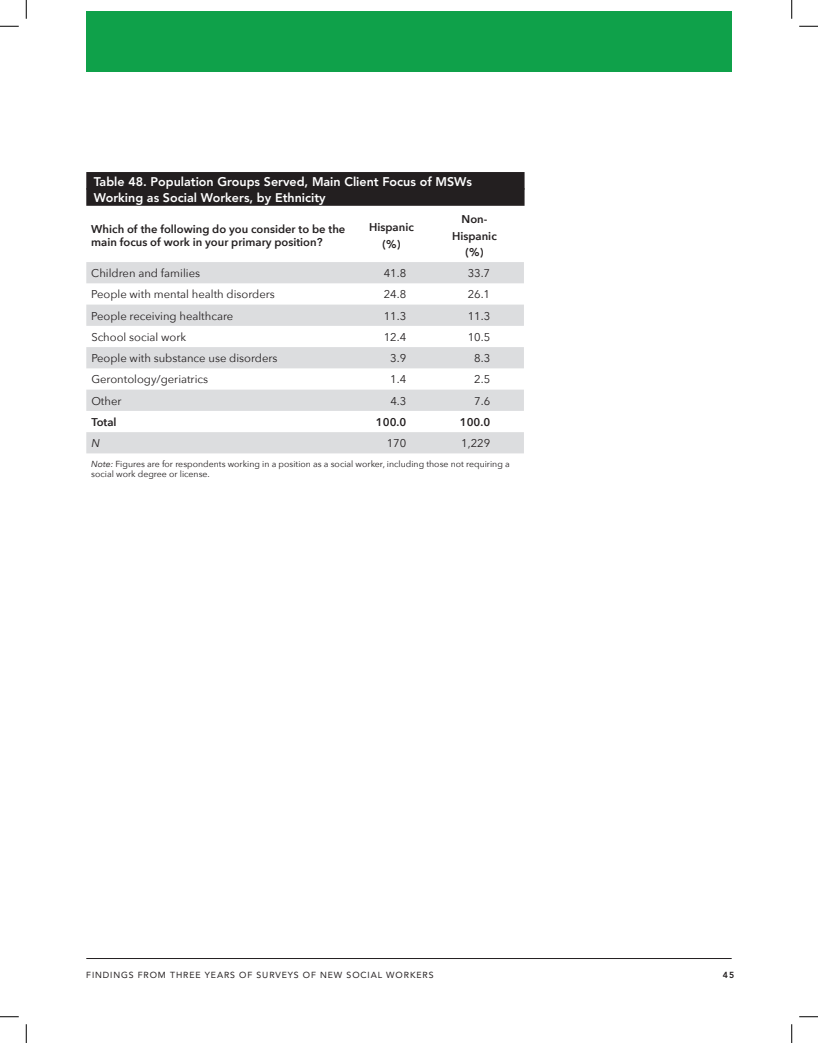
<style>
.page{position:relative;width:818px;height:1043px;background:#fff}
.page>*{position:absolute;margin:0;border:0;box-sizing:border-box;transform-origin:0 0}
.t1{font:800 12.5px/16.2px "Avenir LT Std";color:#fff}
.t2{font:11.25px "Avenir Next";color:#231f20}
.t3{font:600 11.25px/16.2px "Avenir Next";color:#231f20;text-align:center}
.t4{font:italic 11.25px "Avenir Next";color:#231f20}
.t5{font:8.75px/10px "Avenir Next";color:#231f20}
.t6{font:8.75px "Avenir LT Std";letter-spacing:.1em;color:#231f20}
.t7{font:800 8.75px "Avenir LT Std";color:#231f20}
.s1{font-style:italic}
</style>
<div class="page">
<hr style="left:86px;top:958px;width:645px;height:1px;background:#231f20">
<div style="left:86px;top:11px;width:645px;height:60px;background:#0fa14a"></div>
<div style="left:86px;top:172px;width:438px;height:17px;background:#231f20"></div>
<div style="left:86px;top:188px;width:438px;height:18px;background:#231f20"></div>
<svg style="left:86px;top:262px;width:438px;height:191px;fill:#dcdddf"></svg>
<svg style="left:0;top:25px;width:19px;height:2px"></svg>
<svg style="left:799px;top:25px;width:19px;height:2px"></svg>
<svg style="left:0;top:1016px;width:19px;height:1px"></svg>
<svg style="left:799px;top:1016px;width:19px;height:1px"></svg>
<svg style="left:25px;top:0;width:2px;height:19px"></svg>
<svg style="left:25px;top:1024px;width:2px;height:18px"></svg>
<svg style="left:791px;top:0;width:1px;height:19px"></svg>
<svg style="left:791px;top:1024px;width:1px;height:18px"></svg>
<p class="t1" style="left:94px;top:173px;width:380px">Table 48. Population Groups Served, Main Client Focus of MSWs<br>Working as Social Workers, by Ethnicity</p>
<p class="t3" style="left:91px;top:221px;width:255px;line-height:13.8px;text-align:left">Which of the following do you consider to be the main focus of work in your primary position?</p>
<p class="t3" style="left:369px;top:219px;width:46px">Hispanic (%)</p>
<p class="t3" style="left:452px;top:211px;width:46px">Non-<br>Hispanic (%)</p>
<p class="t2" style="left:91px;top:264px;width:110px">Children and families</p>
<p class="t2" style="left:384px;top:264px;width:24px">41.8</p>
<p class="t2" style="left:467px;top:264px;width:24px">33.7</p>
<p class="t2" style="left:91px;top:285px;width:185px">People with mental health disorders</p>
<p class="t2" style="left:384px;top:285px;width:24px">24.8</p>
<p class="t2" style="left:467px;top:285px;width:24px">26.1</p>
<p class="t2" style="left:91px;top:306px;width:143px">People receiving healthcare</p>
<p class="t2" style="left:384px;top:306px;width:24px">11.3</p>
<p class="t2" style="left:467px;top:306px;width:24px">11.3</p>
<p class="t2" style="left:91px;top:327px;width:96px">School social work</p>
<p class="t2" style="left:384px;top:327px;width:24px">12.4</p>
<p class="t2" style="left:467px;top:327px;width:24px">10.5</p>
<p class="t2" style="left:91px;top:349px;width:188px">People with substance use disorders</p>
<p class="t2" style="left:390px;top:349px;width:17px">3.9</p>
<p class="t2" style="left:474px;top:349px;width:17px">8.3</p>
<p class="t2" style="left:91px;top:370px;width:118px">Gerontology/geriatrics</p>
<p class="t2" style="left:390px;top:370px;width:17px">1.4</p>
<p class="t2" style="left:474px;top:370px;width:17px">2.5</p>
<p class="t2" style="left:91px;top:391px;width:32px">Other</p>
<p class="t2" style="left:390px;top:391px;width:17px">4.3</p>
<p class="t2" style="left:474px;top:391px;width:17px">7.6</p>
<p class="t3" style="left:91px;top:413px;width:27px">Total</p>
<p class="t3" style="left:376px;top:413px;width:32px">100.0</p>
<p class="t3" style="left:460px;top:413px;width:32px">100.0</p>
<p class="t4" style="left:91px;top:434px;width:10px">N</p>
<p class="t2" style="left:387px;top:434px;width:21px">170</p>
<p class="t2" style="left:461px;top:434px;width:31px">1,229</p>
<p class="t5" style="left:91px;top:459px;width:420px"><span class="s1">Note:</span> Figures are for respondents working in a position as a social worker, including those not requiring a social work degree or license.</p>
<p class="t6" style="left:86px;top:970px;width:349px">FINDINGS FROM THREE YEARS OF SURVEYS OF NEW SOCIAL WORKERS</p>
<p class="t7" style="left:723px;top:970px;width:13px">45</p>
</div>
